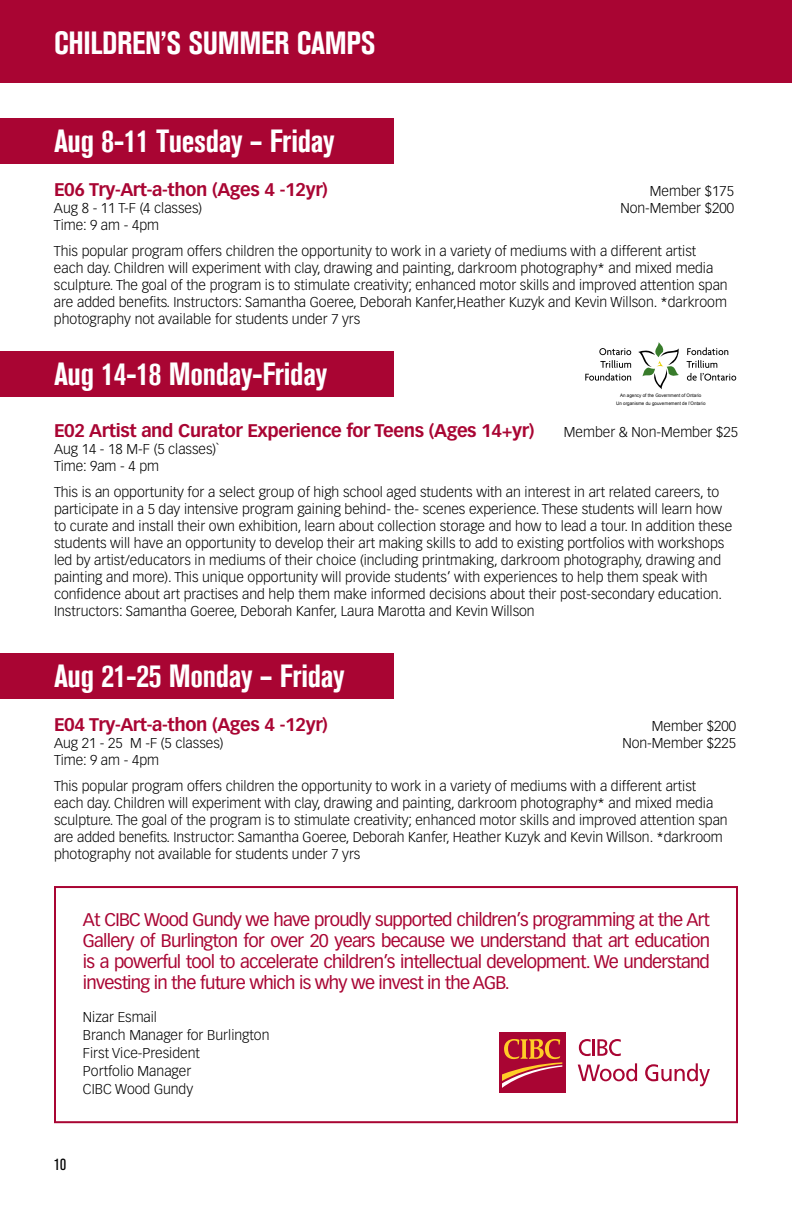
<style>
.page{position:relative;width:792px;height:1224px;background:#fff}
.page>*{position:absolute;margin:0;border:0;box-sizing:border-box;transform-origin:0 0}
.t1{font:700 condensed 32px "Akzidenz Grotesk BE";letter-spacing:-.01em;color:#fff}
.t2{font:18px/21px "Vectora LH";letter-spacing:-.04em;color:#a90533;text-align:justify}
.t3{font:700 18px "Vectora LH";letter-spacing:-.02em;color:#a90533}
.t4{font:condensed 16px "Akzidenz Grotesk BQ";color:#000}
.t5{font:300 14px/17px "Vectora LH";color:#000}
.t6{font:4.8px/7.4px "Arial";color:#000;text-align:center;scale:.96 1}
</style>
<div class="page">
<div style="left:0;top:0;width:792px;height:82px;background:#a90533"></div>
<svg style="left:565px;top:1032px;width:1px;height:61px"></svg>
<div style="left:499px;top:1032px;width:66px;height:61px;background:#a90533"></div>
<svg style="left:502px;top:1039px;width:60px;height:49px"></svg>
<svg style="left:579px;top:1039px;width:42px;height:17px"></svg>
<svg style="left:578px;top:1063px;width:59px;height:18px"></svg>
<svg style="left:645px;top:1063px;width:65px;height:23px"></svg>
<div style="left:54px;top:886px;width:684px;height:237px;border:2px solid #a90533"></div>
<div style="left:0;top:118px;width:393px;height:45px;background:#a90533"></div>
<div style="left:0;top:653px;width:393px;height:45px;background:#a90533"></div>
<div style="left:0;top:351px;width:393px;height:46px;background:#a90533"></div>
<svg style="left:638px;top:342px;width:41px;height:47px"></svg>
<svg style="left:585px;top:348px;width:46px;height:33px"></svg>
<svg style="left:687px;top:347px;width:49px;height:34px"></svg>
<h1 class="t1" style="left:54px;top:25px;width:323px">CHILDREN’S SUMMER CAMPS</h1>
<h1 class="t1" style="left:54px;top:122px;width:282px">Aug 8-11 Tuesday – Friday</h1>
<p class="t3" style="left:54px;top:178px;width:275px">E06 Try-Art-a-thon (Ages 4 -12yr)</p>
<p class="t5" style="left:650px;top:182px;width:86px">Member $175</p>
<p class="t5" style="left:54px;top:199px;width:150px">Aug 8 - 11 T-F (4 classes)</p>
<p class="t5" style="left:620px;top:199px;width:115px">Non-Member $200</p>
<p class="t5" style="left:54px;top:212px;width:644px;line-height:26px">Time: 9 am - 4pm<br>This popular program offers children the opportunity to work in a variety of mediums with a different artist</p>
<p class="t5" style="left:54px;top:259px;width:675px">each day. Children will experiment with clay, drawing and painting, darkroom photography* and mixed media sculpture. The goal of the program is to stimulate creativity; enhanced motor skills and improved attention span are added benefits. Instructors: Samantha Goeree, Deborah Kanfer,Heather Kuzyk and Kevin Willson. *darkroom photography not available for students under 7 yrs</p>
<h1 class="t1" style="left:54px;top:355px;width:275px">Aug 14-18 Monday-Friday</h1>
<p class="t6" style="left:616px;top:392px;width:95px">An agency of the Government of Ontario<br>Un organisme du gouvernement de l’Ontario</p>
<p class="t3" style="left:54px;top:420px;width:482px">E02 Artist and Curator Experience for Teens (Ages 14+yr)</p>
<p class="t5" style="left:564px;top:424px;width:176px">Member &amp; Non-Member $25</p>
<p class="t5" style="left:54px;top:441px;width:167px">Aug 14 - 18 M-F (5 classes)`<br>Time: 9am - 4 pm</p>
<p class="t5" style="left:54px;top:484px;width:680px">This is an opportunity for a select group of high school aged students with an interest in art related careers, to participate in a 5 day intensive program gaining behind- the- scenes experience. These students will learn how to curate and install their own exhibition, learn about collection storage and how to lead a tour. In addition these students will have an opportunity to develop their art making skills to add to existing portfolios with workshops led by artist/educators in mediums of their choice (including printmaking, darkroom photography, drawing and painting and more). This unique opportunity will provide students’ with experiences to help them speak with confidence about art practises and help them make informed decisions about their post-secondary education.<br>Instructors: Samantha Goeree, Deborah Kanfer, Laura Marotta and Kevin Willson</p>
<h1 class="t1" style="left:54px;top:657px;width:292px">Aug 21-25 Monday – Friday</h1>
<p class="t3" style="left:54px;top:713px;width:275px">E04 Try-Art-a-thon (Ages 4 -12yr)</p>
<p class="t5" style="left:652px;top:717px;width:86px">Member $200</p>
<p class="t5" style="left:54px;top:734px;width:171px">Aug 21 - 25 M -F (5 classes)</p>
<p class="t5" style="left:622px;top:734px;width:115px">Non-Member $225</p>
<p class="t5" style="left:54px;top:747px;width:644px;line-height:26px">Time: 9 am - 4pm<br>This popular program offers children the opportunity to work in a variety of mediums with a different artist</p>
<p class="t5" style="left:54px;top:794px;width:675px">each day. Children will experiment with clay, drawing and painting, darkroom photography* and mixed media sculpture. The goal of the program is to stimulate creativity; enhanced motor skills and improved attention span are added benefits. Instructor: Samantha Goeree, Deborah Kanfer, Heather Kuzyk and Kevin Willson. *darkroom photography not available for students under 7 yrs</p>
<p class="t2" style="left:83px;top:910px;width:629px">At CIBC Wood Gundy we have proudly supported children’s programming at the Art Gallery of Burlington for over 20 years because we understand that art education is a powerful tool to accelerate children’s intellectual development. We understand investing in the future which is why we invest in the AGB.</p>
<p class="t5" style="left:83px;top:1008px;width:188px;line-height:18px">Nizar Esmail<br>Branch Manager for Burlington<br>First Vice-President<br>Portfolio Manager<br>CIBC Wood Gundy</p>
<p class="t4" style="left:54px;top:1155px;width:13px">10</p>
</div>
